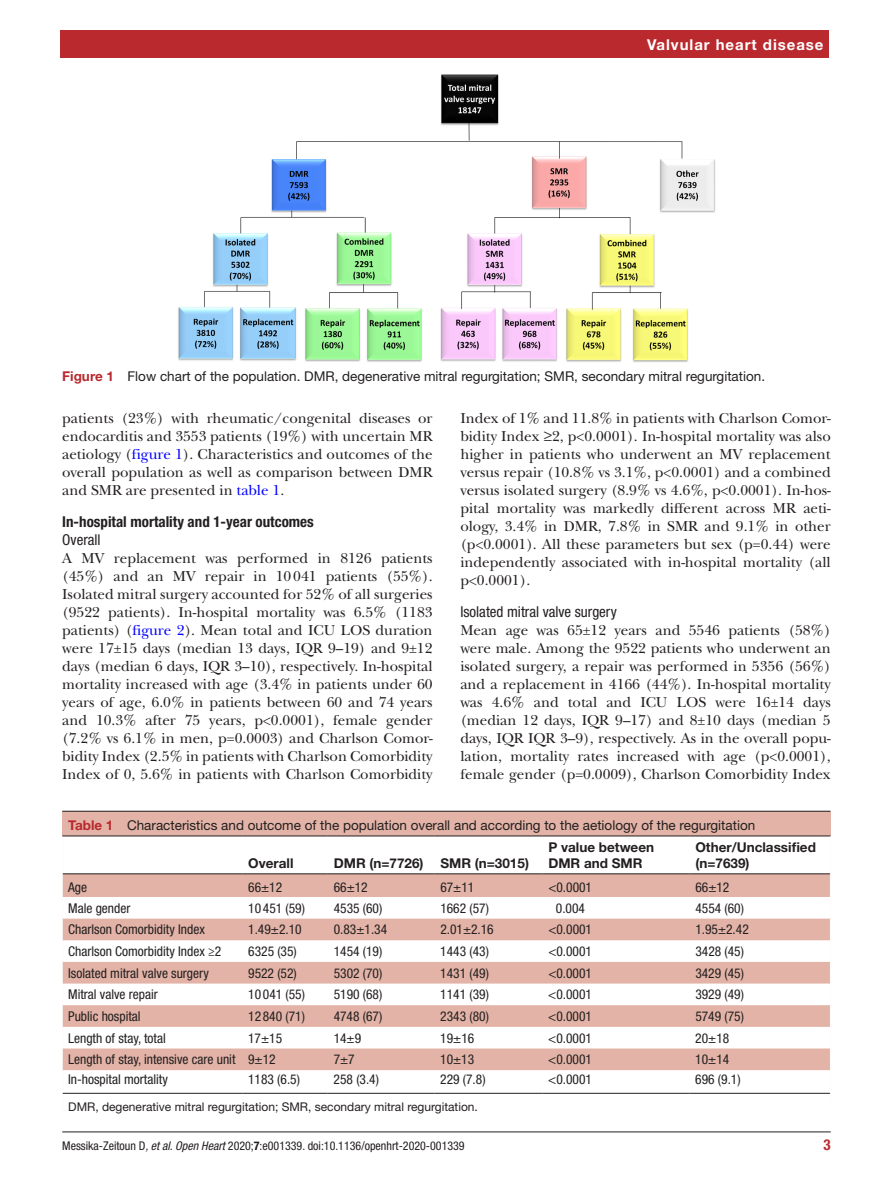
<style>
.page{position:relative;width:893px;height:1191px;background:#fff}
.page>*{position:absolute;margin:0;border:0;box-sizing:border-box;transform-origin:0 0}
.t1{font:15px/18px "New Baskerville";color:#231f20;text-align:justify}
.t2{font:700 condensed 15px "Helvetica Neue LT Std";color:#231f20}
.t3{font:condensed 15px "Helvetica Neue LT Std";color:#231f20}
.t4{font:700 15px "Helvetica Neue LT Std";letter-spacing:.065em;color:#fff}
.t5{font:700 condensed 15px "Helvetica Neue LT Std";color:#b9292e}
.t6{font:condensed 13.5px "Helvetica Neue LT Std";color:#231f20}
.t7{font:13.5px "Helvetica Neue LT Std";color:#231f20}
.t8{font:700 13.5px/16.2px "Helvetica Neue LT Std";color:#231f20}
.t9{font:condensed 12px "Helvetica Neue LT Std";color:#231f20}
.t10{font:12px "Helvetica Neue LT Std";color:#231f20}
.s1{font-weight:700;color:#b9292e}
.s2{color:#00f}
.s3{font-style:italic}
.s4{font-weight:700}
</style>
<div class="page">
<hr style="left:62px;top:1131px;width:769px;height:1px;background:#231f20">
<div style="left:61px;top:31px;width:768px;height:27px;background:#b9292e"></div>
<img style="left:178px;top:74px;width:537px;height:288px">
<div style="left:62px;top:811px;width:768px;height:299px;background:#e2b3a6"></div>
<hr style="left:62px;top:811px;width:768px;height:1px;background:#231f20">
<svg style="left:63px;top:836px;width:767px;height:274px;fill:#fff"></svg>
<hr style="left:62px;top:835px;width:180px;height:1px;background:#231f20">
<hr style="left:62px;top:873px;width:180px;height:1px;background:#231f20">
<hr style="left:242px;top:835px;width:86px;height:1px;background:#231f20">
<hr style="left:242px;top:873px;width:86px;height:1px;background:#231f20">
<hr style="left:328px;top:835px;width:106px;height:1px;background:#231f20">
<hr style="left:328px;top:873px;width:106px;height:1px;background:#231f20">
<hr style="left:434px;top:835px;width:108px;height:1px;background:#231f20">
<hr style="left:434px;top:873px;width:108px;height:1px;background:#231f20">
<hr style="left:542px;top:835px;width:147px;height:1px;background:#231f20">
<hr style="left:542px;top:873px;width:147px;height:1px;background:#231f20">
<hr style="left:689px;top:835px;width:141px;height:1px;background:#231f20">
<hr style="left:689px;top:873px;width:141px;height:1px;background:#231f20">
<hr style="left:242px;top:1093px;width:86px;height:1px;background:#231f20">
<hr style="left:328px;top:1093px;width:106px;height:1px;background:#231f20">
<hr style="left:434px;top:1093px;width:108px;height:1px;background:#231f20">
<hr style="left:542px;top:1093px;width:147px;height:1px;background:#231f20">
<hr style="left:689px;top:1093px;width:141px;height:1px;background:#231f20">
<hr style="left:62px;top:1093px;width:180px;height:1px;background:#231f20">
<hr style="left:62px;top:836px;width:1px;height:38px;background:#fff">
<svg style="left:62px;top:874px;width:1px;height:236px"></svg>
<p class="t4" style="left:647px;top:35px;width:178px">Valvular heart disease</p>
<p class="t7" style="left:62px;top:368px;width:704px"><span class="s1">Figure 1</span> Flow chart of the population. DMR, degenerative mitral regurgitation; SMR, secondary mitral regurgitation.</p>
<p class="t1" style="left:62px;top:409px;width:372px">patients (23%) with rheumatic/congenital diseases or endocarditis and 3553 patients (19%) with uncertain MR aetiology (<span class="s2">figure 1</span>). Characteristics and outcomes of the overall population as well as comparison between DMR and SMR are presented in <span class="s2">table 1</span>.</p>
<p class="t2" style="left:62px;top:512px;width:253px">In-hospital mortality and 1-year outcomes</p>
<p class="t3" style="left:62px;top:531px;width:40px">Overall</p>
<p class="t1" style="left:62px;top:549px;width:372px">A MV replacement was performed in 8126 patients (45%) and an MV repair in 10041 patients (55%).<br>Isolated mitral surgery accounted for 52% of all surgeries (9522 patients). In-hospital mortality was 6.5% (1183 patients) (<span class="s2">figure 2</span>). Mean total and ICU LOS duration were 17±15 days (median 13 days, IQR 9–19) and 9±12 days (median 6 days, IQR 3–10), respectively. In-hospital mortality increased with age (3.4% in patients under 60 years of age, 6.0% in patients between 60 and 74 years and 10.3% after 75 years, p&lt;0.0001), female gender (7.2% vs 6.1% in men, p=0.0003) and Charlson Comor&shy;bidity Index (2.5% in patients with Charlson Comorbidity Index of 0, 5.6% in patients with Charlson Comorbidity</p>
<p class="t1" style="left:460px;top:409px;width:372px">Index of 1% and 11.8% in patients with Charlson Comor&shy;bidity Index ≥2, p&lt;0.0001). In-hospital mortality was also higher in patients who underwent an MV replacement versus repair (10.8% vs 3.1%, p&lt;0.0001) and a combined versus isolated surgery (8.9% vs 4.6%, p&lt;0.0001). In-hos&shy;pital mortality was markedly different across MR aeti&shy;ology, 3.4% in DMR, 7.8% in SMR and 9.1% in other (p&lt;0.0001). All these parameters but sex (p=0.44) were independently associated with in-hospital mortality (all p&lt;0.0001).</p>
<p class="t3" style="left:460px;top:603px;width:158px">Isolated mitral valve surgery</p>
<p class="t1" style="left:460px;top:621px;width:372px">Mean age was 65±12 years and 5546 patients (58%) were male. Among the 9522 patients who underwent an isolated surgery, a repair was performed in 5356 (56%) and a replacement in 4166 (44%). In-hospital mortality was 4.6% and total and ICU LOS were 16±14 days (median 12 days, IQR 9–17) and 8±10 days (median 5 days, IQR IQR 3–9), respectively. As in the overall popu&shy;lation, mortality rates increased with age (p&lt;0.0001), female gender (p=0.0009), Charlson Comorbidity Index</p>
<p class="t7" style="left:68px;top:816px;width:688px"><span class="s1">Table 1</span> Characteristics and outcome of the population overall and according to the aetiology of the regurgitation</p>
<p class="t8" style="left:248px;top:854px;width:47px">Overall</p>
<p class="t8" style="left:334px;top:854px;width:197px">DMR (n=7726) SMR (n=3015)</p>
<p class="t8" style="left:548px;top:838px;width:107px">P value between<br>DMR and SMR</p>
<p class="t8" style="left:695px;top:838px;width:122px">Other/Unclassified (n=7639)</p>
<p class="t6" style="left:68px;top:880px;width:20px">Age</p>
<p class="t6" style="left:248px;top:880px;width:36px">66±12</p>
<p class="t6" style="left:334px;top:880px;width:36px">66±12</p>
<p class="t6" style="left:440px;top:880px;width:36px">67±11</p>
<p class="t6" style="left:548px;top:880px;width:45px">&lt;0.0001</p>
<p class="t6" style="left:695px;top:880px;width:36px">66±12</p>
<p class="t6" style="left:68px;top:900px;width:64px">Male gender</p>
<p class="t6" style="left:248px;top:900px;width:58px">10 451 (59)</p>
<p class="t6" style="left:334px;top:900px;width:50px">4535 (60)</p>
<p class="t6" style="left:440px;top:900px;width:50px">1662 (57)</p>
<p class="t6" style="left:556px;top:900px;width:31px">0.004</p>
<p class="t6" style="left:695px;top:900px;width:50px">4554 (60)</p>
<p class="t6" style="left:68px;top:921px;width:138px">Charlson Comorbidity Index</p>
<p class="t6" style="left:248px;top:921px;width:55px">1.49±2.10</p>
<p class="t6" style="left:334px;top:921px;width:55px">0.83±1.34</p>
<p class="t6" style="left:440px;top:921px;width:55px">2.01±2.16</p>
<p class="t6" style="left:548px;top:921px;width:45px">&lt;0.0001</p>
<p class="t6" style="left:695px;top:921px;width:55px">1.95±2.42</p>
<p class="t6" style="left:68px;top:943px;width:155px">Charlson Comorbidity Index ≥2</p>
<p class="t6" style="left:248px;top:943px;width:50px">6325 (35)</p>
<p class="t6" style="left:334px;top:943px;width:50px">1454 (19)</p>
<p class="t6" style="left:440px;top:943px;width:50px">1443 (43)</p>
<p class="t6" style="left:548px;top:943px;width:45px">&lt;0.0001</p>
<p class="t6" style="left:695px;top:943px;width:50px">3428 (45)</p>
<p class="t6" style="left:68px;top:965px;width:142px">Isolated mitral valve surgery</p>
<p class="t6" style="left:248px;top:965px;width:50px">9522 (52)</p>
<p class="t6" style="left:334px;top:965px;width:50px">5302 (70)</p>
<p class="t6" style="left:440px;top:965px;width:50px">1431 (49)</p>
<p class="t6" style="left:548px;top:965px;width:45px">&lt;0.0001</p>
<p class="t6" style="left:695px;top:965px;width:50px">3429 (45)</p>
<p class="t6" style="left:68px;top:986px;width:91px">Mitral valve repair</p>
<p class="t6" style="left:248px;top:986px;width:58px">10 041 (55)</p>
<p class="t6" style="left:334px;top:986px;width:50px">5190 (68)</p>
<p class="t6" style="left:440px;top:986px;width:50px">1141 (39)</p>
<p class="t6" style="left:548px;top:986px;width:45px">&lt;0.0001</p>
<p class="t6" style="left:695px;top:986px;width:50px">3929 (49)</p>
<p class="t6" style="left:68px;top:1008px;width:74px">Public hospital</p>
<p class="t6" style="left:248px;top:1008px;width:58px">12 840 (71)</p>
<p class="t6" style="left:334px;top:1008px;width:50px">4748 (67)</p>
<p class="t6" style="left:440px;top:1008px;width:50px">2343 (80)</p>
<p class="t6" style="left:548px;top:1008px;width:45px">&lt;0.0001</p>
<p class="t6" style="left:695px;top:1008px;width:50px">5749 (75)</p>
<p class="t6" style="left:68px;top:1030px;width:99px">Length of stay, total</p>
<p class="t6" style="left:248px;top:1030px;width:36px">17±15</p>
<p class="t6" style="left:334px;top:1030px;width:29px">14±9</p>
<p class="t6" style="left:440px;top:1030px;width:36px">19±16</p>
<p class="t6" style="left:548px;top:1030px;width:45px">&lt;0.0001</p>
<p class="t6" style="left:695px;top:1030px;width:36px">20±18</p>
<p class="t6" style="left:68px;top:1051px;width:209px">Length of stay, intensive care unit 9±12</p>
<p class="t6" style="left:334px;top:1051px;width:23px">7±7</p>
<p class="t6" style="left:440px;top:1051px;width:36px">10±13</p>
<p class="t6" style="left:548px;top:1051px;width:45px">&lt;0.0001</p>
<p class="t6" style="left:695px;top:1051px;width:36px">10±14</p>
<p class="t6" style="left:68px;top:1071px;width:101px">In-hospital mortality</p>
<p class="t6" style="left:248px;top:1071px;width:53px">1183 (6.5)</p>
<p class="t6" style="left:334px;top:1071px;width:47px">258 (3.4)</p>
<p class="t6" style="left:440px;top:1071px;width:47px">229 (7.8)</p>
<p class="t6" style="left:548px;top:1071px;width:45px">&lt;0.0001</p>
<p class="t6" style="left:695px;top:1071px;width:47px">696 (9.1)</p>
<p class="t10" style="left:68px;top:1099px;width:411px">DMR, degenerative mitral regurgitation; SMR, secondary mitral regurgitation.</p>
<p class="t9" style="left:62px;top:1139px;width:404px">Messika-Zeitoun D<span class="s3">, et al. Open Heart</span> 2020;<span class="s4">7</span>:e001339. doi:10.1136/openhrt-2020-001339</p>
<p class="t5" style="left:823px;top:1135px;width:9px">3</p>
</div>
